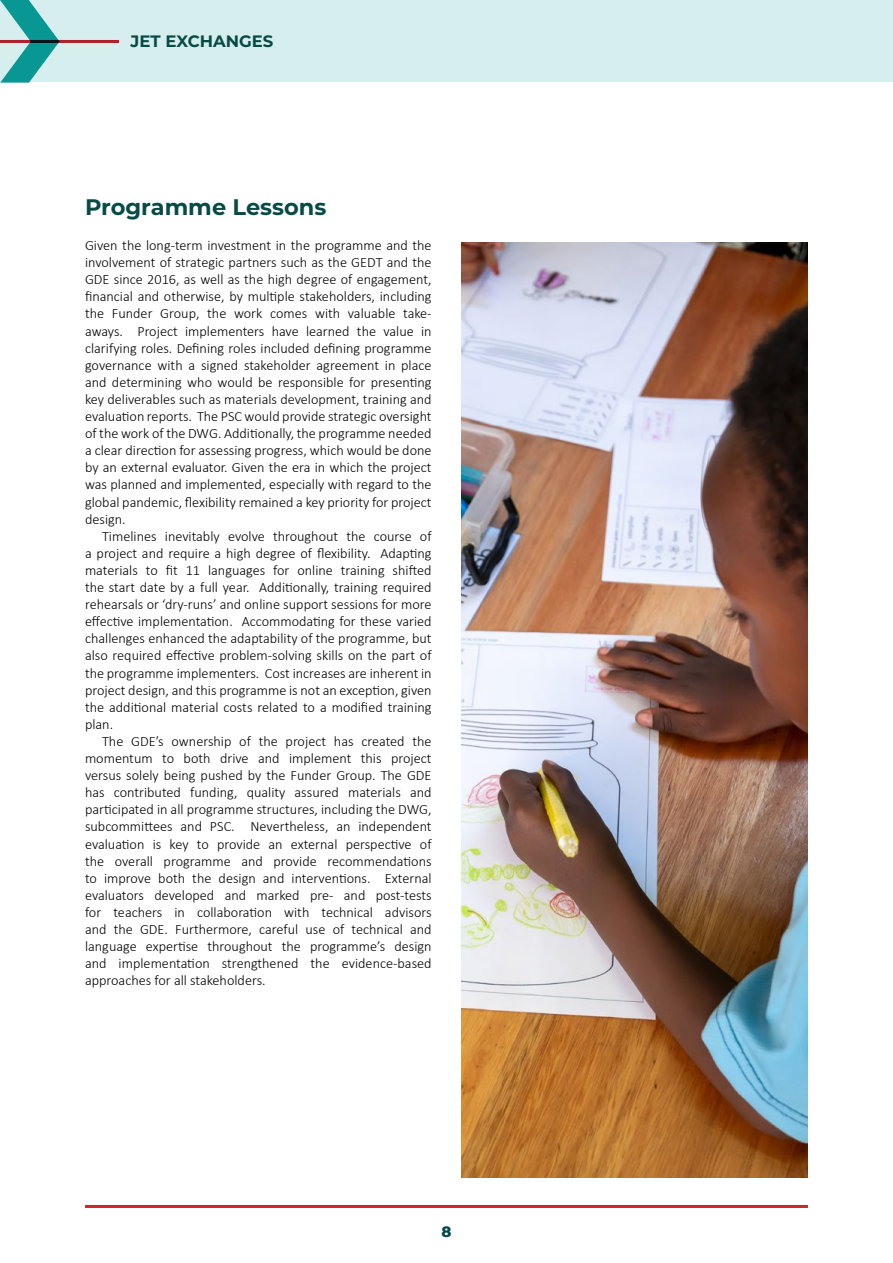
<style>
.page{position:relative;width:893px;height:1263px;background:#fff}
.page>*{position:absolute;margin:0;border:0;box-sizing:border-box;transform-origin:0 0}
.t1{font:700 22.5px "Montserrat";color:#084a45}
.t2{font:700 16.5px "Montserrat";color:#084a45}
.t3{font:800 15px "Montserrat";color:#084a45}
.t4{font:300 14.25px/17.1px "Calibri";color:#000;text-align:justify}
</style>
<div class="page">
<div style="left:0;top:0;width:893px;height:82px;background:#d6eeed"></div>
<hr style="left:85px;top:1205px;width:723px;height:3px;background:#d12429">
<svg style="left:0;top:0;width:59px;height:83px"></svg>
<hr style="left:0;top:40px;width:119px;height:3px;background:#d12429">
<img style="left:461px;top:242px;width:347px;height:936px">
<p class="t2" style="left:131px;top:30px;width:144px">JET EXCHANGES</p>
<h1 class="t1" style="left:85px;top:191px;width:243px">Programme Lessons</h1>
<p class="t4" style="left:85px;top:237px;width:348px">Given the long-term investment in the programme and the involvement of strategic partners such as the GEDT and the GDE since 2016, as well as the high degree of engagement, financial and otherwise, by multiple stakeholders, including the Funder Group, the work comes with valuable take&shy;aways. Project implementers have learned the value in clarifying roles. Defining roles included defining programme governance with a signed stakeholder agreement in place and determining who would be responsible for presenting key deliverables such as materials development, training and evaluation reports. The PSC would provide strategic oversight of the work of the DWG. Additionally, the programme needed a clear direction for assessing progress, which would be done by an external evaluator. Given the era in which the project was planned and implemented, especially with regard to the global pandemic, flexibility remained a key priority for project design.</p>
<p class="t4" style="left:85px;top:527px;width:348px;text-indent:17px">Timelines inevitably evolve throughout the course of a project and require a high degree of flexibility. Adapting materials to fit 11 languages for online training shifted the start date by a full year. Additionally, training required rehearsals or ‘dry-runs’ and online support sessions for more effective implementation. Accommodating for these varied challenges enhanced the adaptability of the programme, but also required effective problem-solving skills on the part of the programme implementers. Cost increases are inherent in project design, and this programme is not an exception, given the additional material costs related to a modified training plan.</p>
<p class="t4" style="left:85px;top:732px;width:348px;text-indent:17px">The GDE’s ownership of the project has created the momentum to both drive and implement this project versus solely being pushed by the Funder Group. The GDE has contributed funding, quality assured materials and participated in all programme structures, including the DWG, subcommittees and PSC. Nevertheless, an independent evaluation is key to provide an external perspective of the overall programme and provide recommendations to improve both the design and interventions. External evaluators developed and marked pre- and post-tests for teachers in collaboration with technical advisors and the GDE. Furthermore, careful use of technical and language expertise throughout the programme’s design and implementation strengthened the evidence-based approaches for all stakeholders.</p>
<p class="t3" style="left:441px;top:1221px;width:12px">8</p>
</div>
